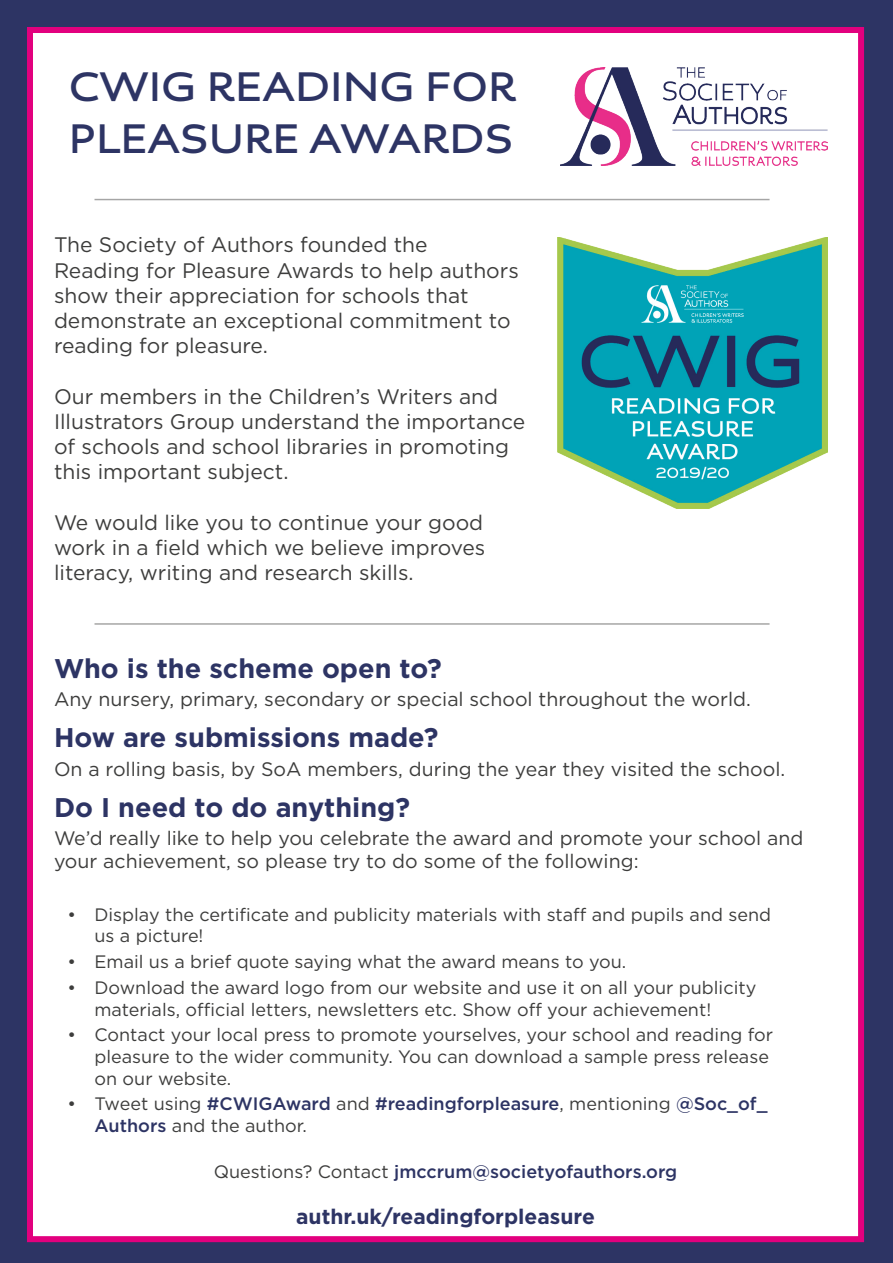
<style>
.page{position:relative;width:893px;height:1263px;background:#2d3464}
.page>*{position:absolute;margin:0;border:0;box-sizing:border-box;transform-origin:0 0}
.t1{font:700 43.5px/52.2px "Aspect 2";color:#2d3464}
.t2{font:700 27px "Gotham";color:#2d3464}
.t3{font:21px/25.2px "Gotham";color:#3d3d3c}
.t4{font:700 21px "Gotham";color:#2d3464}
.t5{font:19.5px/23.4px "Gotham";color:#3d3d3c}
.t6{font:18px/21.6px "Gotham";color:#3d3d3c}
.t7{font:500 18px/21.6px "Gotham";color:#2d3464}
.s1{font-weight:400;color:#3d3d3c}
</style>
<div class="page">
<div style="left:27px;top:27px;width:837px;height:1215px;background:#fff;border:6px solid #e2007e"></div>
<img style="left:557px;top:238px;width:270px;height:271px">
<img style="left:560px;top:68px;width:267px;height:97px">
<hr style="left:94px;top:623px;width:676px;height:2px;background:#3d3d3c">
<hr style="left:94px;top:199px;width:676px;height:1px;background:#3d3d3c">
<p class="t1" style="left:69px;top:61px;width:449px">CWIG READING FOR<br>PLEASURE AWARDS</p>
<p class="t3" style="left:54px;top:232px;width:466px">The Society of Authors founded the Reading for Pleasure Awards to help authors show their appreciation for schools that demonstrate an exceptional commitment to reading for pleasure.</p>
<p class="t3" style="left:54px;top:383px;width:473px">Our members in the Children’s Writers and Illustrators Group understand the importance of schools and school libraries in promoting this important subject.</p>
<p class="t3" style="left:54px;top:509px;width:433px;text-align:justify">We would like you to continue your good work in a field which we believe improves literacy, writing and research skills.</p>
<p class="t2" style="left:54px;top:651px;width:389px">Who is the scheme open to?</p>
<p class="t5" style="left:54px;top:687px;width:698px">Any nursery, primary, secondary or special school throughout the world.</p>
<p class="t2" style="left:54px;top:719px;width:386px">How are submissions made?</p>
<p class="t5" style="left:54px;top:757px;width:733px">On a rolling basis, by SoA members, during the year they visited the school.</p>
<p class="t2" style="left:54px;top:790px;width:358px">Do I need to do anything?</p>
<p class="t5" style="left:54px;top:826px;width:751px">We’d really like to help you celebrate the award and promote your school and your achievement, so please try to do some of the following:</p>
<p class="t6" style="left:94px;top:903px;width:678px;text-indent:-27px">• Display the certificate and publicity materials with staff and pupils and send us a picture!</p>
<p class="t6" style="left:68px;top:950px;width:560px">• Email us a brief quote saying what the award means to you.</p>
<p class="t6" style="left:94px;top:976px;width:663px;text-indent:-27px">• Download the award logo from our website and use it on all your publicity materials, official letters, newsletters etc. Show off your achievement!</p>
<p class="t6" style="left:94px;top:1024px;width:680px;text-indent:-27px">• Contact your local press to promote yourselves, your school and reading for pleasure to the wider community. You can download a sample press release on our website.</p>
<p class="t7" style="left:94px;top:1093px;width:674px;text-indent:-27px"><span class="s1">• Tweet using</span> #CWIGAward <span class="s1">and</span> #readingforpleasure<span class="s1">, mentioning</span> @Soc_of_<br>Authors <span class="s1">and the author.</span></p>
<p class="t7" style="left:214px;top:1161px;width:465px"><span class="s1">Questions? Contact</span> jmccrum@societyofauthors.org</p>
<p class="t4" style="left:296px;top:1202px;width:300px">authr.uk/readingforpleasure</p>
</div>
